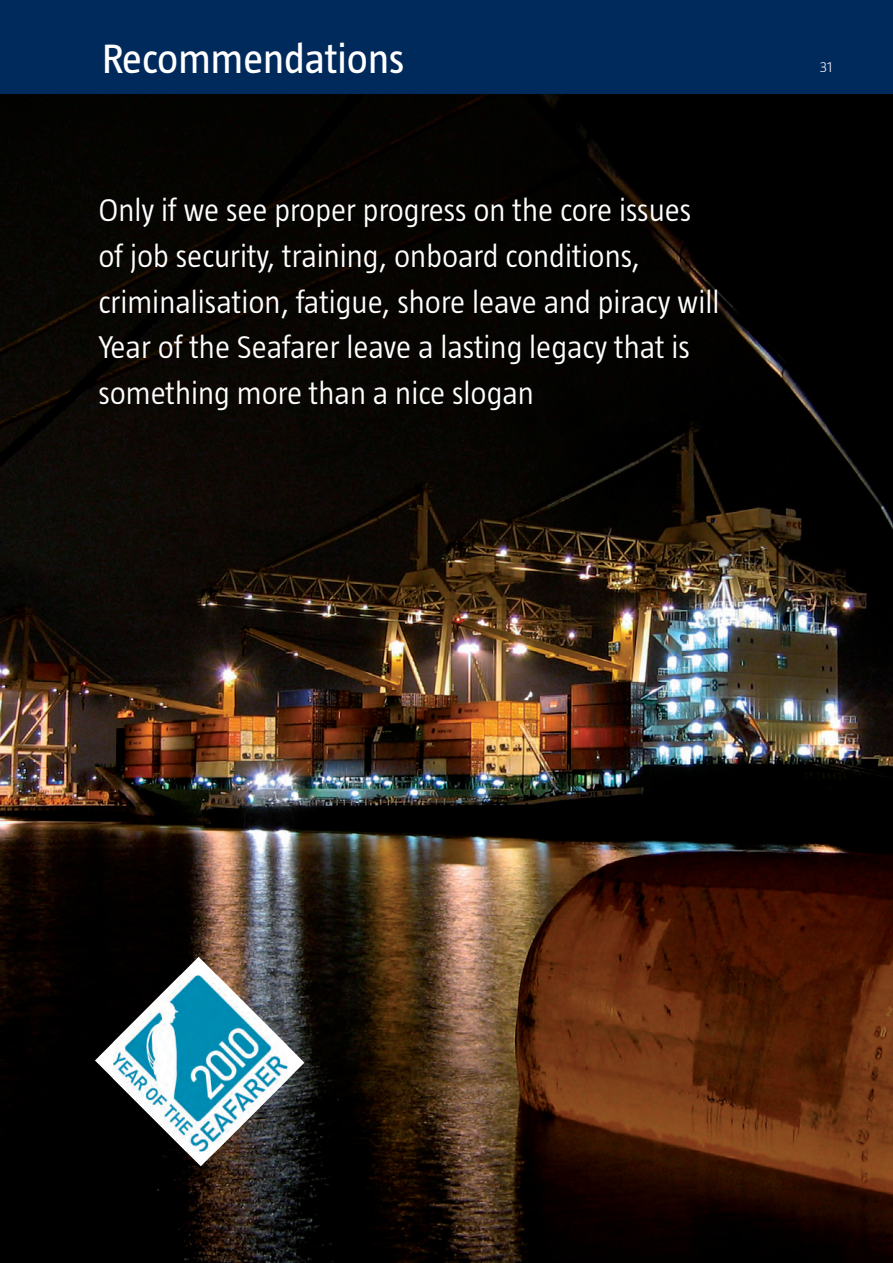
<style>
.page{position:relative;width:893px;height:1263px;background:#fff}
.page>*{position:absolute;margin:0;border:0;box-sizing:border-box;transform-origin:0 0}
.t1{font:42px "Taz";color:#fff}
.t2{font:300 32.25px/45.6px "Taz";color:#fff}
.t3{font:300 15px "Taz";color:#fff}
</style>
<div class="page">
<img style="left:0;top:94px;width:893px;height:1169px">
<div style="left:0;top:0;width:893px;height:94px;background:#00295c"></div>
<svg style="left:95px;top:957px;width:209px;height:209px;background:#343231"></svg>
<img style="left:113px;top:975px;width:174px;height:176px">
<h1 class="t1" style="left:102px;top:35px;width:304px">Recommendations</h1>
<p class="t2" style="left:98px;top:187px;width:622px">Only if we see proper progress on the core issues of job security, training, onboard conditions, criminalisation, fatigue, shore leave and piracy will Year of the Seafarer leave a lasting legacy that is something more than a nice slogan</p>
<p class="t3" style="left:820px;top:59px;width:14px">31</p>
</div>
